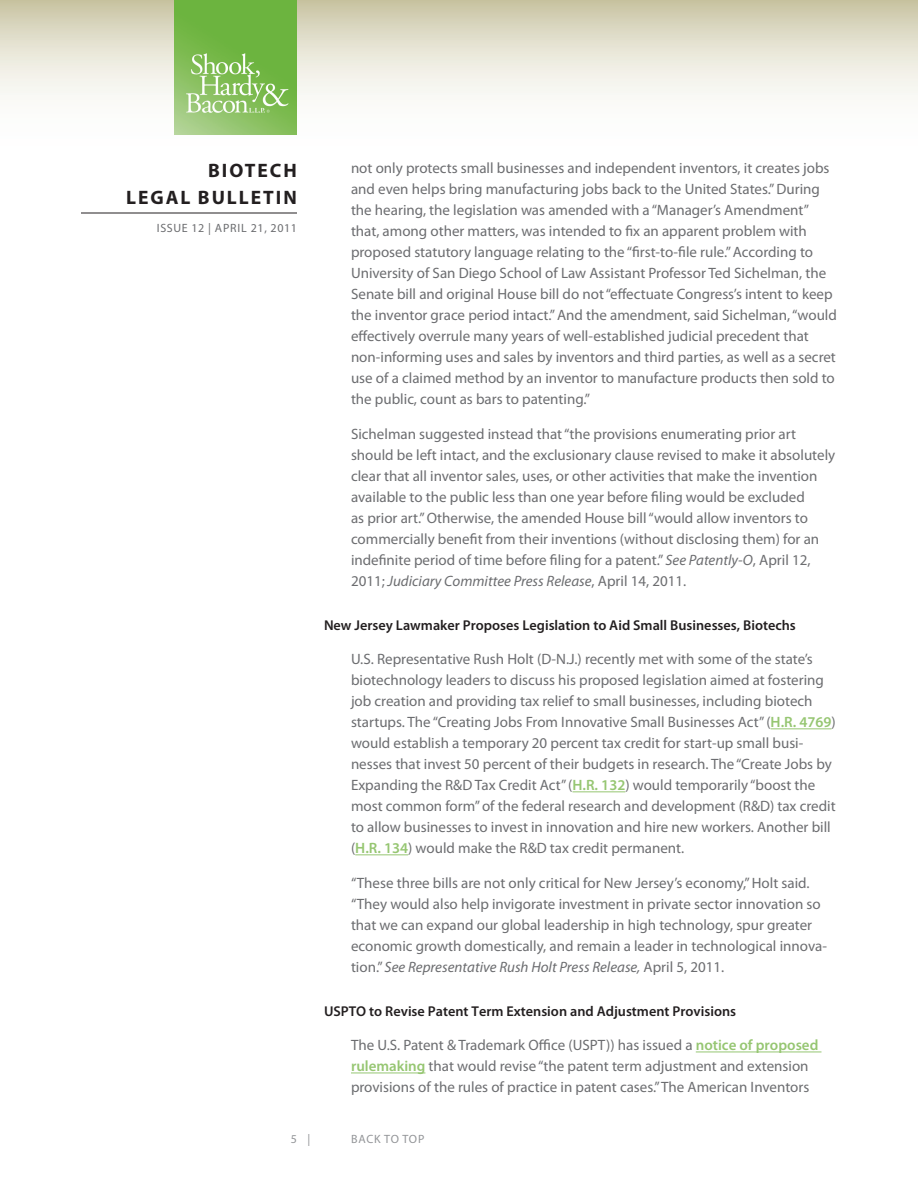
<style>
.page{position:relative;width:918px;height:1188px;background:#fff}
.page>*{position:absolute;margin:0;border:0;box-sizing:border-box;transform-origin:0 0}
.t1{font:700 19.5px/27px "Myriad Pro";letter-spacing:.1em;color:#231f20;text-align:right}
.Body{font:15px/21px "Myriad Pro";color:#6c6d70}
.Subhead{font:600 14.25px "Myriad Pro";color:#231f20}
.t2{font:12px "Myriad Pro";letter-spacing:.05em;color:#6c6d70}
.t3{font:12px "Myriad Pro";letter-spacing:.06em;color:#939598}
.s1{font-style:italic}
.s2{font-weight:600;color:#96c672}
</style>
<div class="page">
<svg style="left:0;top:0;width:918px;height:135px"></svg>
<hr style="left:81px;top:213px;width:216px;height:1px;background:#231f20">
<img style="left:175px;top:0;width:122px;height:135px">
<hr style="left:771px;top:728px;width:61px;height:1px;background:#96c672">
<hr style="left:573px;top:791px;width:52px;height:1px;background:#96c672">
<hr style="left:355px;top:854px;width:53px;height:1px;background:#96c672">
<hr style="left:696px;top:1052px;width:125px;height:1px;background:#96c672">
<hr style="left:351px;top:1073px;width:74px;height:1px;background:#96c672">
<h1 class="t1" style="left:126px;top:156px;width:172px">BIOTECH<br>LEGAL BULLETIN</h1>
<p class="t2" style="left:157px;top:221px;width:142px">ISSUE 12 | APRIL 21, 2011</p>
<p class="Body" style="left:351px;top:157px;width:487px">not only protects small businesses and independent inventors, it creates jobs and even helps bring manufacturing jobs back to the United States.” During the hearing, the legislation was amended with a “Manager’s Amendment” that, among other matters, was intended to fix an apparent problem with proposed statutory language relating to the “first-to-file rule.” According to University of San Diego School of Law Assistant Professor Ted Sichelman, the Senate bill and original House bill do not “effectuate Congress’s intent to keep the inventor grace period intact.” And the amendment, said Sichelman, “would effectively overrule many years of well-established judicial precedent that non-informing uses and sales by inventors and third parties, as well as a secret use of a claimed method by an inventor to manufacture products then sold to the public, count as bars to patenting.”</p>
<p class="Body" style="left:351px;top:423px;width:486px">Sichelman suggested instead that “the provisions enumerating prior art should be left intact, and the exclusionary clause revised to make it absolutely clear that all inventor sales, uses, or other activities that make the invention available to the public less than one year before filing would be excluded<br>as prior art.” Otherwise, the amended House bill “would allow inventors to commercially benefit from their inventions (without disclosing them) for an indefinite period of time before filing for a patent.” <span class="s1">See Patently-O</span>, April 12, 2011; <span class="s1">Judiciary Committee Press Release</span>, April 14, 2011.</p>
<p class="Subhead" style="left:324px;top:616px;width:473px">New Jersey Lawmaker Proposes Legislation to Aid Small Businesses, Biotechs</p>
<p class="Body" style="left:351px;top:649px;width:486px">U.S. Representative Rush Holt (D-N.J.) recently met with some of the state’s biotechnology leaders to discuss his proposed legislation aimed at fostering job creation and providing tax relief to small businesses, including biotech startups. The “Creating Jobs From Innovative Small Businesses Act” (<span class="s2">H.R. 4769</span>) would establish a temporary 20 percent tax credit for start-up small busi&shy;nesses that invest 50 percent of their budgets in research. The “Create Jobs by Expanding the R&amp;D Tax Credit Act” (<span class="s2">H.R. 132</span>) would temporarily “boost the most common form” of the federal research and development (R&amp;D) tax credit to allow businesses to invest in innovation and hire new workers. Another bill (<span class="s2">H.R. 134</span>) would make the R&amp;D tax credit permanent.</p>
<p class="Body" style="left:351px;top:872px;width:477px">“These three bills are not only critical for New Jersey’s economy,” Holt said. “They would also help invigorate investment in private sector innovation so that we can expand our global leadership in high technology, spur greater economic growth domestically, and remain a leader in technological innova&shy;tion.” <span class="s1">See Representative Rush Holt Press Release,</span> April 5, 2011.</p>
<p class="Subhead" style="left:324px;top:1002px;width:414px">USPTO to Revise Patent Term Extension and Adjustment Provisions</p>
<p class="Body" style="left:351px;top:1035px;width:469px">The U.S. Patent &amp; Trademark Office (USPT)) has issued a <span class="s2">notice of proposed rulemaking</span> that would revise “the patent term adjustment and extension provisions of the rules of practice in patent cases.” The American Inventors</p>
<p class="t3" style="left:291px;top:1132px;width:21px">5 |</p>
<p class="t3" style="left:351px;top:1132px;width:75px">BACK TO TOP</p>
</div>
